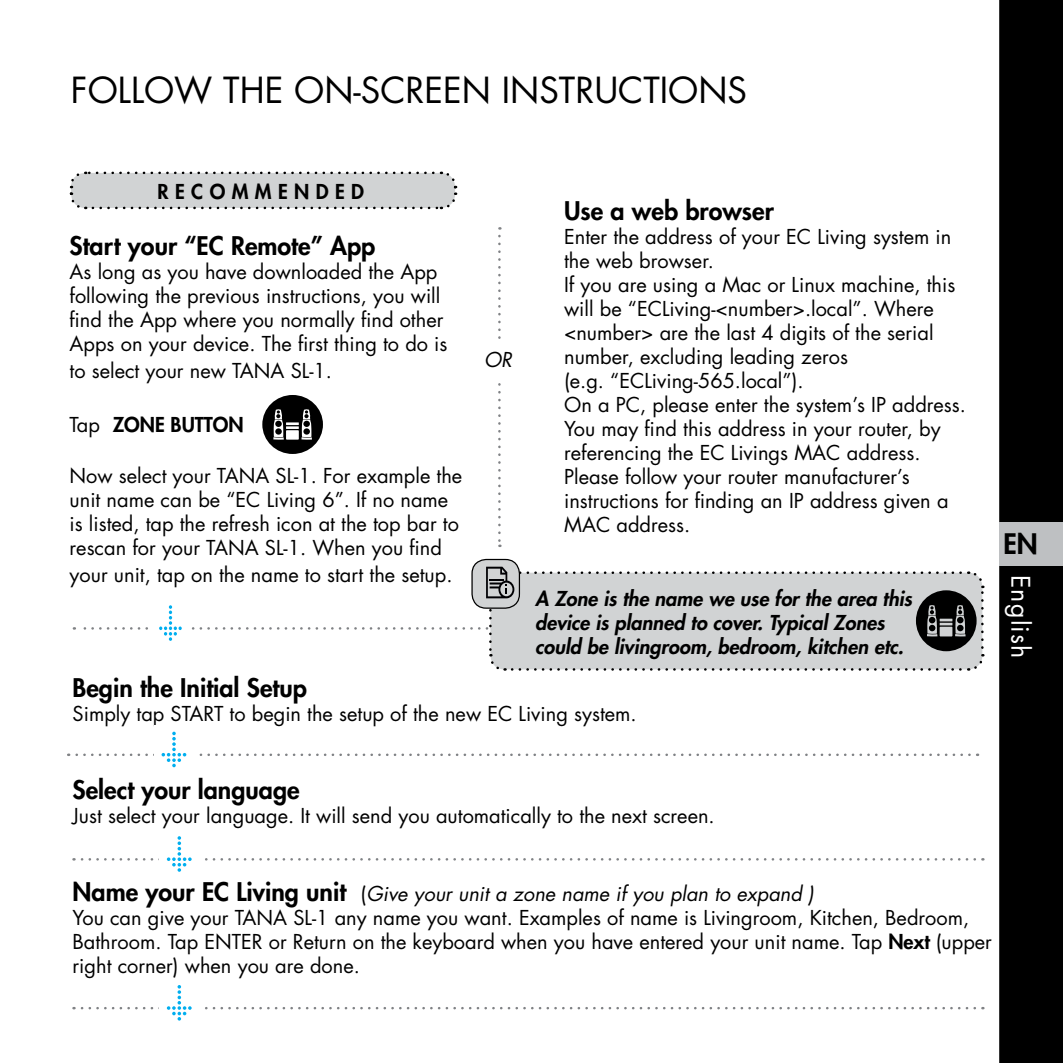
<style>
.page{position:relative;width:1063px;height:1063px;background:#fff}
.page>*{position:absolute;margin:0;border:0;box-sizing:border-box;transform-origin:0 0}
.t1{font:35px "Futura Std";color:#000}
.t2{font:800 27.5px "Futura Std";color:#000}
.t3{font:800 25px "Futura Std";color:#000}
.t4{font:25px "Futura Std";letter-spacing:.05em;color:#fff}
.t5{font:20px/24px "Futura Std";color:#000}
.t6{font:italic 800 20px/24px "Futura Std";color:#000}
.t7{font:800 20px "Futura Std";color:#000}
.t8{font:800 20px "Futura Std";letter-spacing:.32em;color:#000}
.t9{font:italic 20px "Futura Std";color:#000}
.s1{font-weight:400}
.s2{font-weight:800;font-size:25px}
.s3{font-style:italic}
.s4{font-weight:800}
</style>
<div class="page">
<svg style="left:999px;top:0;width:64px;height:1063px;background:#0d0d0d"></svg>
<div style="left:999px;top:522px;width:64px;height:44px;background:#bec0c2"></div>
<svg style="left:68px;top:732px;width:902px;height:35px"></svg>
<svg style="left:74px;top:836px;width:901px;height:36px"></svg>
<svg style="left:74px;top:985px;width:901px;height:36px"></svg>
<svg style="left:472px;top:559px;width:47px;height:49px"></svg>
<div style="left:471px;top:559px;width:49px;height:50px;border:1px solid #000;border-radius:14px"></div>
<svg style="left:74px;top:567px;width:911px;height:104px"></svg>
<svg style="left:262px;top:395px;width:61px;height:59px"></svg>
<svg style="left:498px;top:236px;width:3px;height:311px"></svg>
<div style="left:481px;top:342px;width:40px;height:37px;background:#fff;border-radius:15px"></div>
<svg style="left:69px;top:171px;width:389px;height:39px;background:#cecfd0"></svg>
<h1 class="t1" style="left:71px;top:68px;width:678px">FOLLOW THE ON-SCREEN INSTRUCTIONS</h1>
<p class="t8" style="left:158px;top:179px;width:208px">RECOMMENDED</p>
<p class="t3" style="left:70px;top:230px;width:307px">Start your “EC Remote” App</p>
<p class="t5" style="left:70px;top:260px;width:379px">As long as you have downloaded the App following the previous instructions, you will find the App where you normally find other Apps on your device. The first thing to do is</p>
<p class="t5" style="left:70px;top:359px;width:264px">to select your new TANA SL-1.</p>
<p class="t7" style="left:70px;top:412px;width:176px"><span class="s1">Tap</span> ZONE BUTTON</p>
<p class="t5" style="left:70px;top:464px;width:394px">Now select your TANA SL-1. For example the unit name can be “EC Living 6”. If no name is listed, tap the refresh icon at the top bar to rescan for your TANA SL-1. When you find</p>
<p class="t5" style="left:70px;top:563px;width:384px">your unit, tap on the name to start the setup.</p>
<p class="t9" style="left:484px;top:346px;width:30px">OR</p>
<p class="t3" style="left:564px;top:195px;width:211px">Use a web browser</p>
<p class="t5" style="left:564px;top:225px;width:403px">Enter the address of your EC Living system in the web browser.<br>If you are using a Mac or Linux machine, this will be “ECLiving-&lt;number&gt;.local”. Where &lt;number&gt; are the last 4 digits of the serial number, excluding leading zeros<br>(e.g. “ECLiving-565.local”).<br>On a PC, please enter the system’s IP address.<br>You may find this address in your router, by referencing the EC Livings MAC address.<br>Please follow your router manufacturer’s instructions for finding an IP address given a MAC address.</p>
<p class="t6" style="left:535px;top:587px;width:379px">A Zone is the name we use for the area this device is planned to cover. Typical Zones could be livingroom, bedroom, kitchen etc.</p>
<p class="t3" style="left:73px;top:672px;width:236px">Begin the Initial Setup</p>
<p class="t5" style="left:73px;top:702px;width:566px">Simply tap START to begin the setup of the new EC Living system.</p>
<p class="t3" style="left:73px;top:774px;width:228px">Select your language</p>
<p class="t5" style="left:73px;top:804px;width:644px">Just select your language. It will send you automatically to the next screen.</p>
<h2 class="t2" style="left:1003px;top:527px;width:36px">EN</h2>
<p class="t4" style="left:1037px;top:575px;width:85px;rotate:90deg">English</p>
<p class="t5" style="left:73px;top:882px;width:921px"><span class="s2">Name your EC Living unit</span> (<span class="s3">Give your unit a zone name if you plan to expand )<br></span>You can give your TANA SL-1 any name you want. Examples of name is Livingroom, Kitchen, Bedroom, Bathroom. Tap ENTER or Return on the keyboard when you have entered your unit name. Tap <span class="s4">Next</span> (upper right corner) when you are done.</p>
</div>
